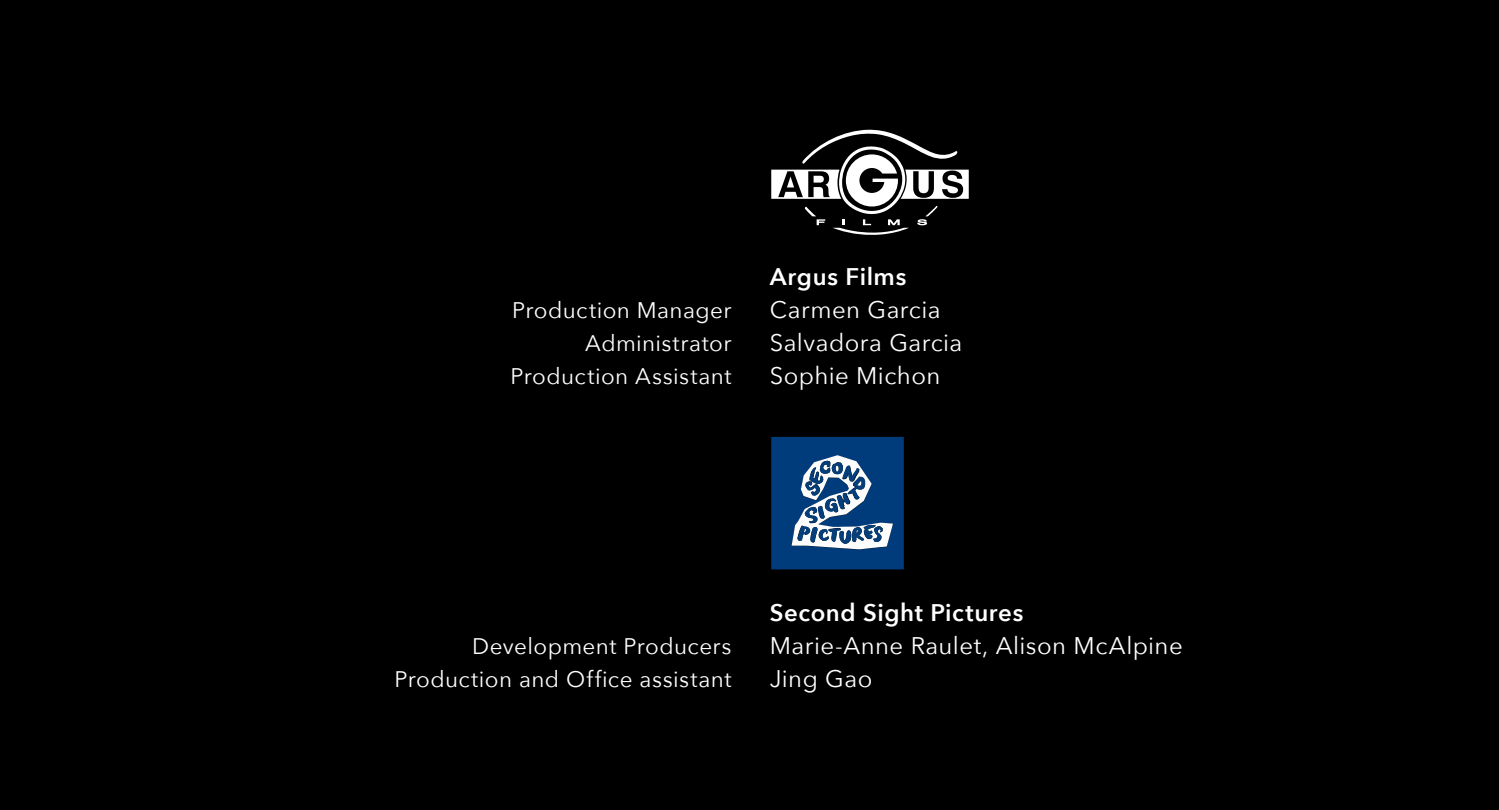
<style>
.page{position:relative;width:1499px;height:810px;background:#fff}
.page>*{position:absolute;margin:0;border:0;box-sizing:border-box;transform-origin:0 0}
.t1{font:24px "Avenir Next";letter-spacing:.015em;color:#fff}
.t2{font:600 24px "Avenir Next";letter-spacing:.025em;color:#fff}
.t3{font:22.5px "Avenir Next";letter-spacing:.02em;color:#fff}
</style>
<div class="page">
<div style="left:0;top:0;width:1498px;height:810px;background:#000"></div>
<svg style="left:771px;top:130px;width:197px;height:105px"></svg>
<svg style="left:771px;top:437px;width:133px;height:132px;background:#2d5d90"></svg>
<p class="t2" style="left:769px;top:256px;width:138px">Argus Films</p>
<p class="t3" style="left:512px;top:291px;width:221px">Production Manager</p>
<p class="t1" style="left:769px;top:289px;width:172px">Carmen Garcia</p>
<p class="t3" style="left:585px;top:324px;width:148px">Administrator</p>
<p class="t1" style="left:769px;top:322px;width:194px">Salvadora Garcia</p>
<p class="t3" style="left:510px;top:357px;width:222px">Production Assistant</p>
<p class="t1" style="left:769px;top:355px;width:172px">Sophie Michon</p>
<p class="t2" style="left:769px;top:592px;width:255px">Second Sight Pictures</p>
<p class="t3" style="left:472px;top:627px;width:261px">Development Producers</p>
<p class="t1" style="left:769px;top:625px;width:414px">Marie-Anne Raulet, Alison McAlpine</p>
<p class="t3" style="left:394px;top:660px;width:339px">Production and Office assistant</p>
<p class="t1" style="left:769px;top:658px;width:104px">Jing Gao</p>
</div>
